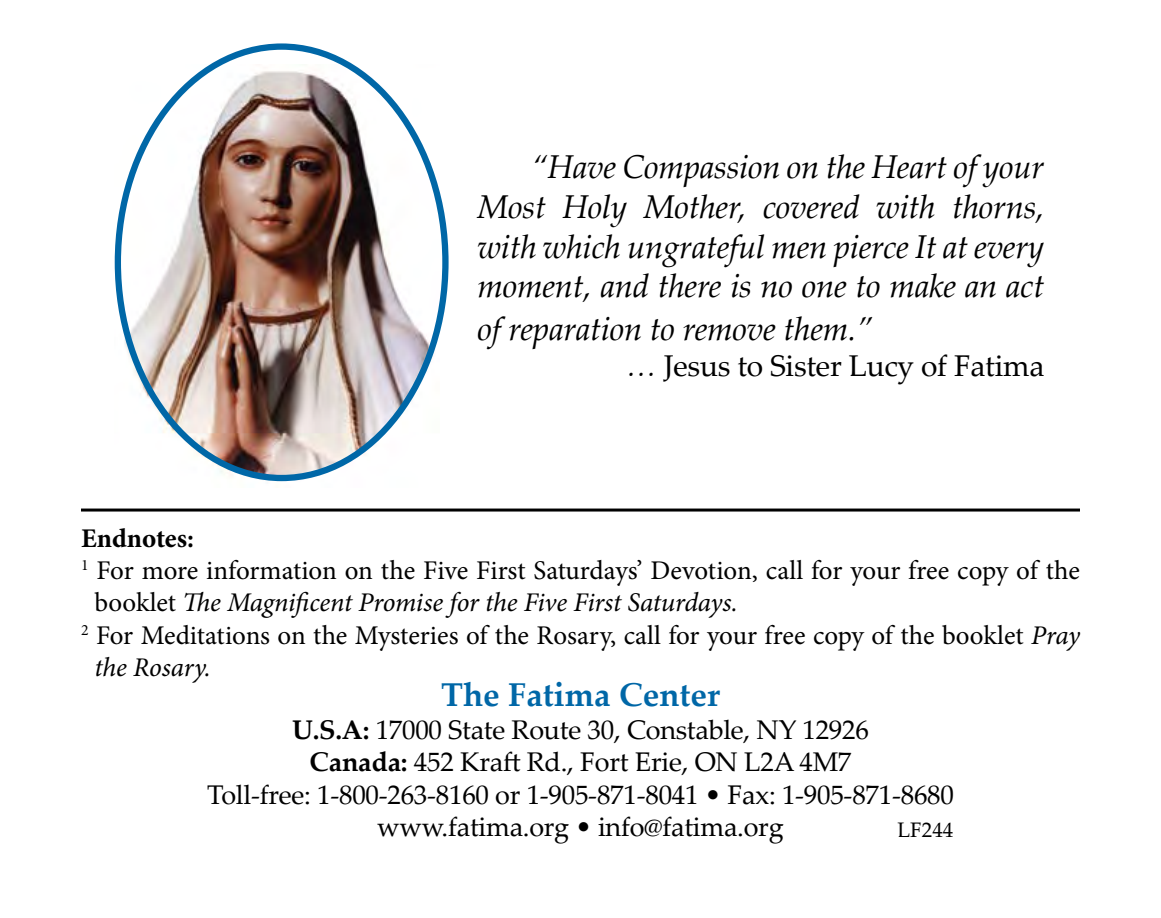
<style>
.page{position:relative;width:1161px;height:918px;background:#fff}
.page>*{position:absolute;margin:0;border:0;box-sizing:border-box;transform-origin:0 0}
.t1{font:italic 33px/39.6px "Palatino Linotype";letter-spacing:-.01em;color:#000;text-align:justify}
.t2{font:700 33px "Palatino Linotype";color:#0067a7}
.t3{font:30px "Palatino Linotype";letter-spacing:-.01em;color:#000}
.t4{font:27px/32.4px "Palatino Linotype";letter-spacing:-.01em;color:#000;text-align:center}
.t5{font:27px "Minion Pro";letter-spacing:-.005em;color:#000}
.t6{font:italic 27px "Minion Pro";letter-spacing:-.01em;color:#000}
.t7{font:700 27px "Minion Pro";color:#000}
.t8{font:21px "Palatino Linotype";color:#000}
.s1{font-style:italic}
.s2{font-style:normal}
.s3{font-weight:700}
</style>
<div class="page">
<hr style="left:81px;top:509px;width:999px;height:3px;background:#000">
<img style="left:115px;top:65px;width:325px;height:417px">
<p class="t1" style="left:477px;top:146px;width:569px;text-indent:54px">“Have Compassion on the Heart of your Most Holy Mother, covered with thorns, with which ungrateful men pierce It at every moment, and there is no one to make an act</p>
<p class="t1" style="left:477px;top:308px;width:397px">of reparation to remove them.”</p>
<p class="t3" style="left:627px;top:345px;width:419px"><span class="s1">…</span> Jesus to Sister Lucy of Fatima</p>
<p class="t7" style="left:81px;top:519px;width:114px">Endnotes:</p>
<p class="t5" style="left:81px;top:552px;width:1000px"><sup>1</sup> For more information on the Five First Saturdays’ Devotion, call for your free copy of the</p>
<p class="t6" style="left:94px;top:584px;width:645px"><span class="s2">booklet</span> The Magnificent Promise for the Five First Saturdays.</p>
<p class="t5" style="left:81px;top:617px;width:1000px"><sup>2</sup> For Meditations on the Mysteries of the Rosary, call for your free copy of the booklet <span class="s1">Pray</span></p>
<p class="t6" style="left:95px;top:649px;width:118px">the Rosary.</p>
<p class="t2" style="left:441px;top:672px;width:280px">The Fatima Center</p>
<p class="t4" style="left:207px;top:712px;width:748px"><span class="s3">U.S.A:</span> 17000 State Route 30, Constable, NY 12926<br><span class="s3">Canada:</span> 452 Kraft Rd., Fort Erie, ON L2A 4M7<br>Toll-free: 1-800-263-8160 or 1-905-871-8041 • Fax: 1-905-871-8680 www.fatima.org • info@fatima.org</p>
<p class="t8" style="left:897px;top:815px;width:58px">LF244</p>
</div>
